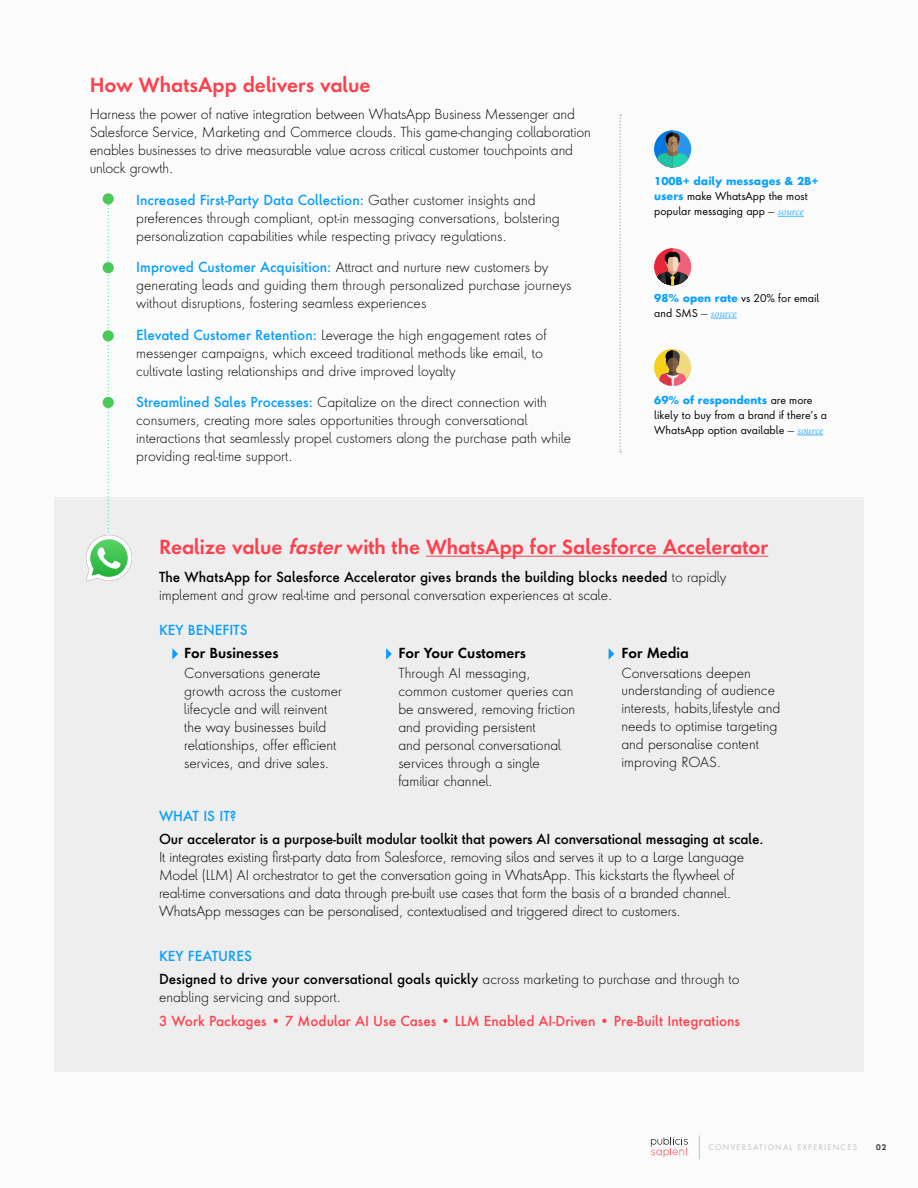
<style>
.page{position:relative;width:918px;height:1188px;background:#fbfbfb}
.page>*{position:absolute;margin:0;border:0;box-sizing:border-box;transform-origin:0 0}
.t1{font:600 18.9px "Futura Next";color:#ff404d}
.t2{font:300 13.5px/18px "Futura Next";color:#000}
.t3{font:500 13.5px "Futura Next";letter-spacing:-.01em;color:#000}
.t4{font:500 13.5px "Futura Next";color:#fe414d}
.t5{font:600 13.5px "Futura Next";color:#000}
.t6{font:500 13.5px "Futura Next";color:#089eff}
.t7{font:10.5px/15px "Futura Next";color:#000}
.t8{font:7.5px "Futura Next";letter-spacing:.165em;color:#b4b4b4}
.t9{font:600 7.5px "Futura Next";color:#000}
.s1{font-weight:500;color:#089eff}
.s2{font-weight:700;color:#079fff}
.s3{color:#404040}
.s4{font-family:"Minion Pro";font-weight:500;font-style:italic;color:#46b6ff}
.s5{font-style:italic}
.s6{font-weight:500}
</style>
<div class="page">
<div style="left:54px;top:498px;width:810px;height:574px;background:#eee"></div>
<svg style="left:619px;top:114px;width:2px;height:338px"></svg>
<div style="left:103px;top:193px;width:11px;height:11px;background:#49c958;border-radius:50%"></div>
<svg style="left:86px;top:204px;width:46px;height:377px"></svg>
<svg style="left:778px;top:216px;width:26px;height:1px"></svg>
<div style="left:654px;top:130px;width:37px;height:37px;background:#2996eb;border-radius:50%"></div>
<svg style="left:654px;top:130px;width:34px;height:37px"></svg>
<svg style="left:711px;top:318px;width:26px;height:1px"></svg>
<div style="left:654px;top:248px;width:37px;height:37px;background:#f0617a;border-radius:50%"></div>
<svg style="left:654px;top:248px;width:34px;height:37px"></svg>
<svg style="left:797px;top:435px;width:26px;height:1px"></svg>
<div style="left:654px;top:349px;width:37px;height:37px;background:#f0d980;border-radius:50%"></div>
<svg style="left:654px;top:349px;width:32px;height:37px"></svg>
<hr style="left:426px;top:556px;width:342px;height:1px;background:#ff404d">
<svg style="left:172px;top:648px;width:6px;height:12px"></svg>
<svg style="left:386px;top:648px;width:6px;height:12px"></svg>
<svg style="left:609px;top:648px;width:5px;height:11px"></svg>
<h1 class="t1" style="left:90px;top:72px;width:282px">How WhatsApp delivers value</h1>
<p class="t2" style="left:90px;top:106px;width:503px">Harness the power of native integration between WhatsApp Business Messenger and Salesforce Service, Marketing and Commerce clouds. This game-changing collaboration enables businesses to drive measurable value across critical customer touchpoints and unlock growth.</p>
<p class="t2" style="left:136px;top:191px;width:425px"><span class="s1">Increased First-Party Data Collection:</span> Gather customer insights and preferences through compliant, opt-in messaging conversations, bolstering personalization capabilities while respecting privacy regulations.</p>
<p class="t2" style="left:136px;top:259px;width:437px"><span class="s1">Improved Customer Acquisition:</span> Attract and nurture new customers by generating leads and guiding them through personalized purchase journeys without disruptions, fostering seamless experiences</p>
<p class="t2" style="left:136px;top:326px;width:412px"><span class="s1">Elevated Customer Retention:</span> Leverage the high engagement rates of messenger campaigns, which exceed traditional methods like email, to cultivate lasting relationships and drive improved loyalty</p>
<p class="t2" style="left:136px;top:394px;width:437px"><span class="s1">Streamlined Sales Processes:</span> Capitalize on the direct connection with consumers, creating more sales opportunities through conversational interactions that seamlessly propel customers along the purchase path while providing real-time support.</p>
<p class="t7" style="left:654px;top:173px;width:166px"><span class="s2">100B+ daily messages &amp; 2B+ users</span> make WhatsApp the most popular messaging app <span class="s3">—</span> <span class="s4">source</span></p>
<p class="t7" style="left:654px;top:290px;width:167px"><span class="s2">98% open rate</span> vs 20% for email and SMS <span class="s3">—</span> <span class="s4">source</span></p>
<p class="t7" style="left:654px;top:392px;width:174px"><span class="s2">69% of respondents</span> are more likely to buy from a brand if there’s a<br>WhatsApp option available <span class="s3">—</span> <span class="s4">source</span></p>
<h1 class="t1" style="left:159px;top:535px;width:611px">Realize value <span class="s5">faster</span>with the WhatsApp for Salesforce Accelerator</h1>
<p class="t2" style="left:159px;top:568px;width:569px"><span class="s6">The WhatsApp for Salesforce Accelerator gives brands the building blocks needed</span> to rapidly implement and grow real-time and personal conversation experiences at scale.</p>
<p class="t6" style="left:159px;top:621px;width:90px">KEY BENEFITS</p>
<p class="t5" style="left:184px;top:644px;width:96px">For Businesses</p>
<p class="t5" style="left:398px;top:644px;width:129px">For Your Customers</p>
<p class="t5" style="left:621px;top:644px;width:69px">For Media</p>
<p class="t2" style="left:184px;top:664px;width:159px">Conversations generate growth across the customer lifecycle and will reinvent the way businesses build relationships, offer efficient services, and drive sales.</p>
<p class="t2" style="left:398px;top:664px;width:178px">Through AI messaging, common customer queries can be answered, removing friction and providing persistent<br>and personal conversational services through a single familiar channel.</p>
<p class="t2" style="left:621px;top:664px;width:160px">Conversations deepen understanding of audience interests, habits,lifestyle and needs to optimise targeting and personalise content improving ROAS.</p>
<p class="t6" style="left:159px;top:807px;width:79px">WHAT IS IT?</p>
<p class="t3" style="left:159px;top:830px;width:606px">Our accelerator is a purpose-built modular toolkit that powers AI conversational messaging at scale.</p>
<p class="t2" style="left:159px;top:848px;width:587px">It integrates existing first-party data from Salesforce, removing silos and serves it up to a Large Language Model (LLM) AI orchestrator to get the conversation going in WhatsApp. This kickstarts the flywheel of real-time conversations and data through pre-built use cases that form the basis of a branded channel.<br>WhatsApp messages can be personalised, contextualised and triggered direct to customers.</p>
<p class="t6" style="left:159px;top:947px;width:94px">KEY FEATURES</p>
<p class="t2" style="left:159px;top:970px;width:582px"><span class="s6">Designed to drive your conversational goals quickly</span> across marketing to purchase and through to enabling servicing and support.</p>
<p class="t4" style="left:159px;top:1012px;width:583px">3 Work Packages • 7 Modular AI Use Cases • LLM Enabled AI-Driven • Pre-Built Integrations</p>
<p class="t8" style="left:708px;top:1142px;width:150px">CONVERSATIONAL EXPERIENCES</p>
<p class="t9" style="left:876px;top:1143px;width:12px">02</p>
</div>
